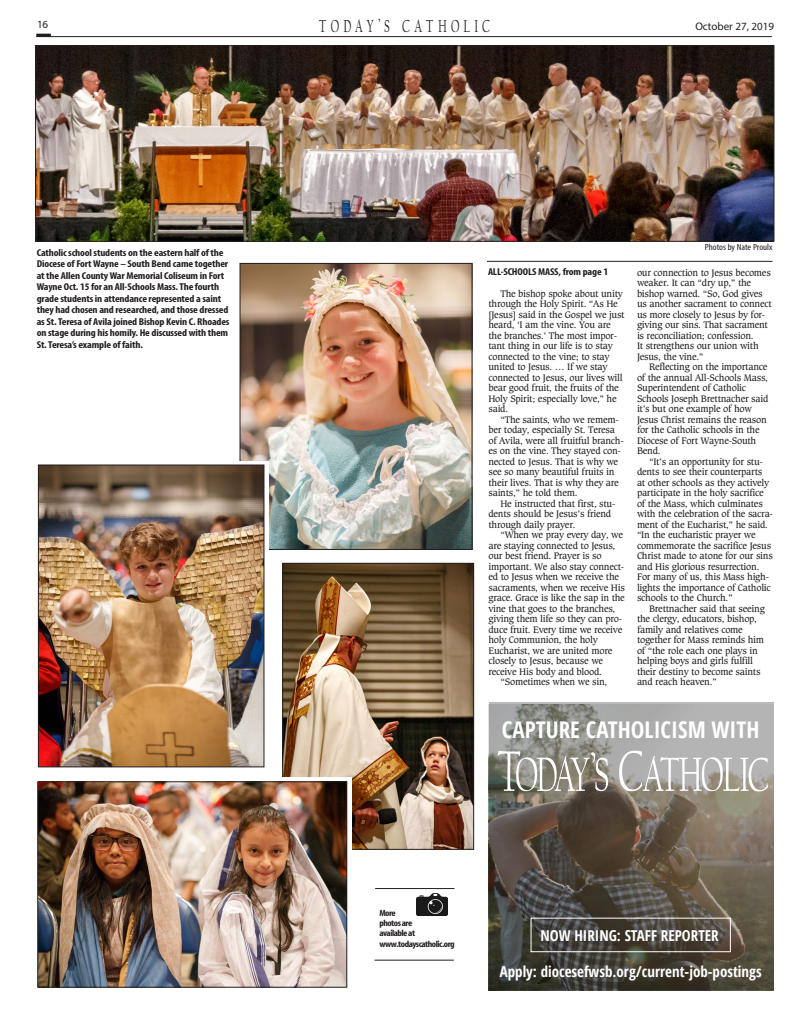
<style>
.page{position:relative;width:810px;height:1026px;background:#fff}
.page>*{position:absolute;margin:0;border:0;box-sizing:border-box;transform-origin:0 0}
.t1{font:700 condensed 23px "Open Sans";color:#fff}
.t2{font:18px "FB Californian";letter-spacing:.355em;color:#231f20;scale:.65 1}
.t3{font:700 condensed 15px "Open Sans";color:#fff}
.t4{font:11px "Myriad Pro";color:#231f20}
.NEWbody{font:10px/10.5px "Caxton BT";letter-spacing:-.03em;color:#231f20}
.NEWcutlinesmall{font:700 condensed 10px/11.5px "Myriad Pro";letter-spacing:-.015em;color:#231f20;scale:1.12 1}
.cutlinesmall{font:700 condensed 10px "Myriad Pro";letter-spacing:-.015em;color:#231f20;scale:1.12 1}
.t5{font:700 condensed 9px/10.4px "Myriad";letter-spacing:-.05em;color:#231f20;scale:1.12 1}
.NEWphotocredit{font:condensed 9px "Myriad Pro";color:#231f20;scale:1.12 1}
</style>
<div class="page">
<hr style="left:36px;top:36px;width:736px;height:1px;background:#231f20">
<hr style="left:36px;top:34px;width:15px;height:3px;background:#231f20">
<hr style="left:375px;top:960px;width:79px;height:1px;background:#231f20">
<hr style="left:375px;top:888px;width:79px;height:1px;background:#231f20">
<svg style="left:416px;top:897px;width:32px;height:19px"></svg>
<img style="left:417px;top:893px;width:30px;height:23px">
<img style="left:489px;top:705px;width:285px;height:244px">
<svg style="left:498px;top:751px;width:110px;height:41px;background:#9b998f"></svg>
<svg style="left:619px;top:750px;width:149px;height:42px;background:#bbb9b6"></svg>
<img style="left:489px;top:949px;width:285px;height:41px">
<div style="left:531px;top:918px;width:200px;height:34px;border:1px solid #fff"></div>
<hr style="left:487px;top:261px;width:286px;height:1px;background:#231f20">
<img style="left:37px;top:47px;width:735px;height:193px">
<div style="left:35px;top:45px;width:739px;height:197px;border:1px solid #231f20"></div>
<img style="left:284px;top:565px;width:188px;height:283px">
<div style="left:282px;top:563px;width:192px;height:287px;border:1px solid #231f20"></div>
<img style="left:242px;top:265px;width:228px;height:283px">
<div style="left:240px;top:263px;width:232px;height:287px;border:1px solid #231f20"></div>
<svg style="left:228px;top:462px;width:41px;height:115px"></svg>
<svg style="left:279px;top:778px;width:73px;height:115px"></svg>
<img style="left:40px;top:467px;width:222px;height:298px">
<div style="left:38px;top:465px;width:226px;height:302px;border:1px solid #231f20"></div>
<img style="left:39px;top:784px;width:306px;height:201px">
<div style="left:37px;top:782px;width:310px;height:205px;border:1px solid #231f20"></div>
<p class="t4" style="left:37px;top:17px;width:13px">16</p>
<p class="NEWcutlinesmall" style="left:37px;top:246px;width:174px">Catholic school students on the eastern half of the Diocese of Fort Wayne – South Bend came together at the Allen County War Memorial Coliseum in Fort Wayne Oct. 15 for an All-Schools Mass. The fourth grade students in attendance represented a saint they had chosen and researched, and those dressed as St. Teresa of Avila joined Bishop Kevin C. Rhoades on stage during his homily. He discussed with them St. Teresa’s example of faith.</p>
<p class="t2" style="left:319px;top:17px;width:265px">TODAY’S CATHOLIC</p>
<p class="t4" style="left:695px;top:19px;width:80px">October 27, 2019</p>
<p class="cutlinesmall" style="left:488px;top:265px;width:109px">ALL-SCHOOLS MASS, from page 1</p>
<p class="NEWbody" style="left:488px;top:288px;width:138px;text-indent:12px">The bishop spoke about unity through the Holy Spirit. “As He [Jesus] said in the Gospel we just heard, ‘I am the vine. You are the branches.’ The most impor&shy;tant thing in our life is to stay connected to the vine; to stay united to Jesus. … If we stay connected to Jesus, our lives will bear good fruit, the fruits of the<br>Holy Spirit; especially love,” he said.</p>
<p class="NEWbody" style="left:488px;top:414px;width:137px;text-indent:12px">“The saints, who we remem&shy;ber today, especially St. Teresa of Avila, were all fruitful branch&shy;es on the vine. They stayed con&shy;nected to Jesus. That is why we see so many beautiful fruits in their lives. That is why they are saints,” he told them.</p>
<p class="NEWbody" style="left:488px;top:498px;width:129px;text-indent:12px">He instructed that first, stu&shy;dents should be Jesus’s friend through daily prayer.</p>
<p class="NEWbody" style="left:488px;top:530px;width:138px;text-indent:12px">“When we pray every day, we are staying connected to Jesus, our best friend. Prayer is so important. We also stay connect&shy;ed to Jesus when we receive the sacraments, when we receive His grace. Grace is like the sap in the vine that goes to the branches, giving them life so they can pro&shy;duce fruit. Every time we receive holy Communion, the holy<br>Eucharist, we are united more closely to Jesus, because we receive His body and blood.</p>
<p class="NEWbody" style="left:500px;top:677px;width:108px">“Sometimes when we sin,</p>
<p class="NEWphotocredit" style="left:705px;top:241px;width:62px">Photos by Nate Proulx</p>
<p class="NEWbody" style="left:637px;top:267px;width:136px">our connection to Jesus becomes weaker. It can “dry up,” the bishop warned. “So, God gives us another sacrament to connect us more closely to Jesus by for&shy;giving our sins. That sacrament is reconciliation; confession.<br>It strengthens our union with<br>Jesus, the vine.”</p>
<p class="NEWbody" style="left:637px;top:361px;width:133px;text-indent:12px">Reflecting on the importance of the annual All-Schools Mass,<br>Superintendent of Catholic<br>Schools Joseph Brettnacher said it’s but one example of how<br>Jesus Christ remains the reason for the Catholic schools in the<br>Diocese of Fort Wayne-South<br>Bend.</p>
<p class="NEWbody" style="left:637px;top:456px;width:137px;text-indent:12px">“It’s an opportunity for stu&shy;dents to see their counterparts at other schools as they actively participate in the holy sacrifice of the Mass, which culminates with the celebration of the sacra&shy;ment of the Eucharist,” he said. “In the eucharistic prayer we commemorate the sacrifice Jesus<br>Christ made to atone for our sins and His glorious resurrection.<br>For many of us, this Mass high&shy;lights the importance of Catholic schools to the Church.”</p>
<p class="NEWbody" style="left:637px;top:603px;width:129px;text-indent:12px">Brettnacher said that seeing the clergy, educators, bishop, family and relatives come together for Mass reminds him of “the role each one plays in helping boys and girls fulfill their destiny to become saints and reach heaven.”</p>
<p class="t1" style="left:502px;top:714px;width:259px">CAPTURE CATHOLICISM WITH</p>
<p class="t5" style="left:379px;top:908px;width:69px">More<br>photos are<br>available at www.todayscatholic.org</p>
<p class="t3" style="left:541px;top:925px;width:180px">NOW HIRING: STAFF REPORTER</p>
<p class="t3" style="left:500px;top:961px;width:263px">Apply: diocesefwsb.org/current-job-postings</p>
</div>
